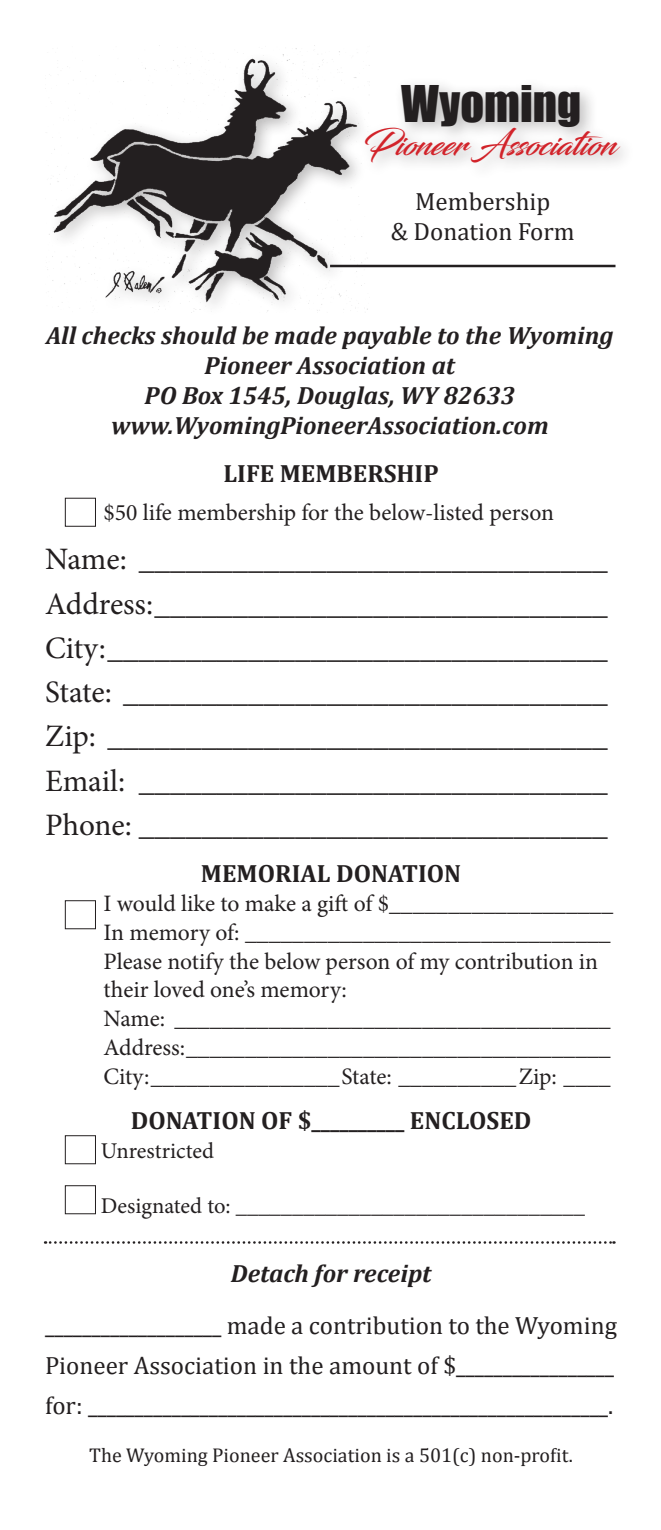
<style>
.page{position:relative;width:661px;height:1530px;background:#fff}
.page>*{position:absolute;margin:0;border:0;box-sizing:border-box;transform-origin:0 0}
.t1{font:46.5px "Impact";color:#231f20}
.t2{font:32.5px "Blacksword";color:#d2232a}
.t3{font:31.25px/44.2px "Minion Pro";letter-spacing:-.005em;color:#231f20;text-align:justify}
.t4{font:25px/40px "Cambria";color:#231f20;text-align:center}
.t5{font:italic 700 25px/30px "Cambria";color:#231f20;text-align:center}
.t6{font:700 25px "Cambria";color:#231f20}
.t7{font:23.5px/28.8px "Minion Pro";letter-spacing:-.005em;color:#231f20}
.t8{font:22.5px "Minion Pro";color:#231f20}
.t9{font:20px "Cambria";color:#231f20}
</style>
<div class="page">
<div style="left:65px;top:498px;width:31px;height:28px;border:1px solid #231f20"></div>
<div style="left:47px;top:51px;width:588px;height:268px;background:#231f20;opacity:.3"></div>
<img style="left:47px;top:45px;width:322px;height:267px">
<hr style="left:330px;top:265px;width:285px;height:2px;background:#231f20">
<svg style="left:45px;top:1241px;width:569px;height:3px"></svg>
<div style="left:65px;top:901px;width:31px;height:28px;border:1px solid #231f20"></div>
<div style="left:65px;top:1136px;width:31px;height:28px;border:1px solid #231f20"></div>
<div style="left:65px;top:1186px;width:31px;height:28px;border:1px solid #231f20"></div>
<h1 class="t1" style="left:400px;top:67px;width:182px">Wyoming</h1>
<h2 class="t2" style="left:363px;top:125px;width:254px">Pioneer Association</h2>
<p class="t4" style="left:390px;top:186px;width:185px;line-height:30px">Membership<br>&amp; Donation Form</p>
<p class="t5" style="left:46px;top:319px;width:568px">All checks should be made payable to the Wyoming Pioneer Association at<br>PO Box 1545, Douglas, WY 82633 www.WyomingPioneerAssociation.com</p>
<p class="t6" style="left:223px;top:456px;width:216px">LIFE MEMBERSHIP</p>
<p class="t7" style="left:103px;top:498px;width:451px">$50 life membership for the below-listed person</p>
<p class="t3" style="left:45px;top:537px;width:563px">Name: ______________________________ Address:_____________________________ City:________________________________ State: _______________________________ Zip: ________________________________ Email: ______________________________ Phone: ______________________________</p>
<p class="t6" style="left:201px;top:856px;width:261px">MEMORIAL DONATION</p>
<p class="t7" style="left:103px;top:889px;width:510px">I would like to make a gift of $___________________ In memory of: _______________________________ Please notify the below person of my contribution in their loved one’s memory:<br>Name: _____________________________________ Address:____________________________________ City:________________State: __________Zip: ____</p>
<p class="t6" style="left:131px;top:1103px;width:402px">DONATION OF $__________ ENCLOSED</p>
<p class="t8" style="left:101px;top:1136px;width:115px">Unrestricted</p>
<p class="t8" style="left:101px;top:1191px;width:485px">Designated to: _______________________________</p>
<p class="t5" style="left:230px;top:1258px;width:202px">Detach for receipt</p>
<p class="t4" style="left:45px;top:1306px;width:573px;text-align:justify">___________________ made a contribution to the Wyoming Pioneer Association in the amount of $_________________ for: ________________________________________________________.</p>
<p class="t9" style="left:89px;top:1444px;width:485px">The Wyoming Pioneer Association is a 501(c) non-profit.</p>
</div>
